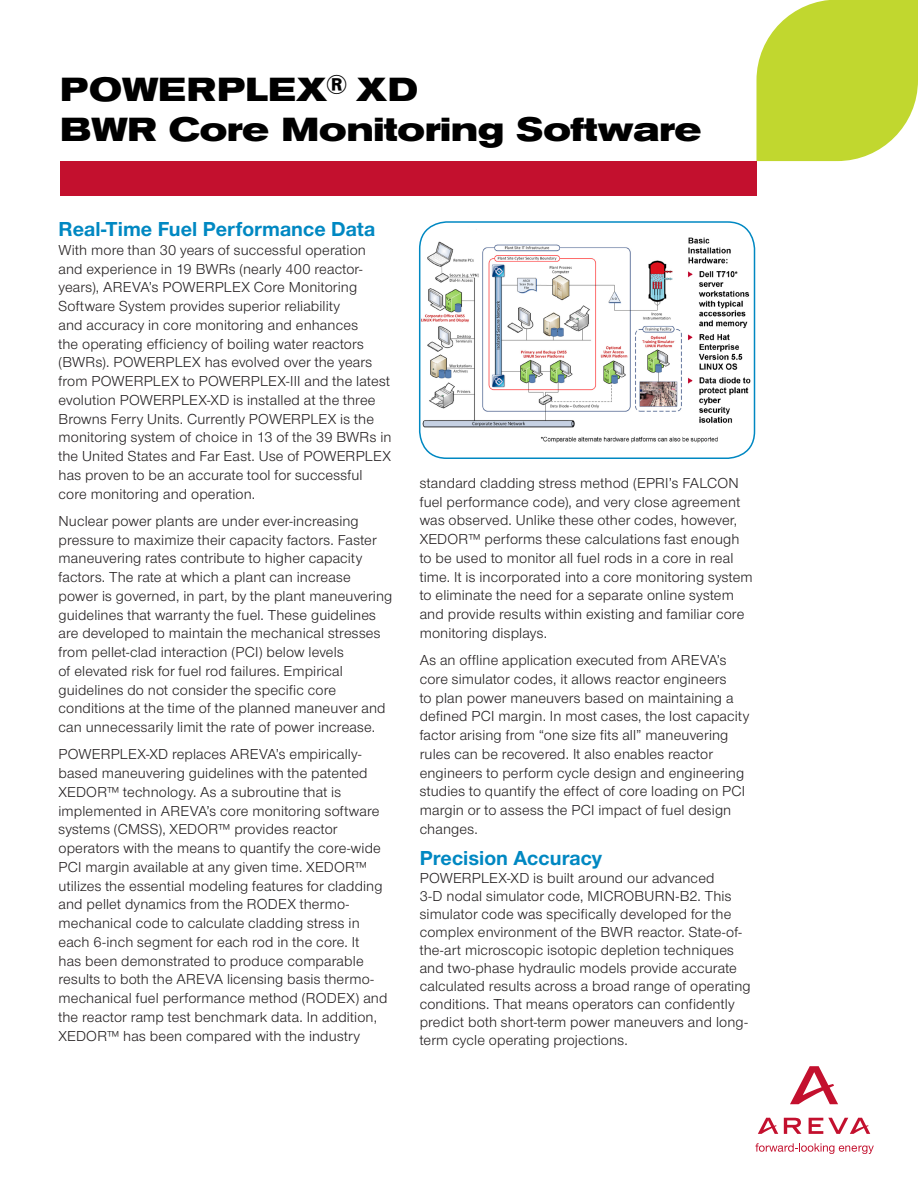
<style>
.page{position:relative;width:918px;height:1188px;background:#fff}
.page>*{position:absolute;margin:0;border:0;box-sizing:border-box;transform-origin:0 0}
.t1{font:700 expanded 33px "Akzidenz Grotesk BE";color:#000}
.t2{font:700 expanded 33px "Akzidenz Grotesk BE";letter-spacing:.02em;color:#000}
.Copy_SubHead{font:700 21px "Nimbus AREVA";letter-spacing:.005em;color:#0088c2}
.Copy_SubHead-2{font:15px/18.8px "Nimbus AREVA";letter-spacing:.01em;color:#231f20}
</style>
<div class="page">
<svg style="left:756px;top:0;width:162px;height:161px;background:#c8db47"></svg>
<div style="left:60px;top:161px;width:696px;height:34px;background:#c3102e"></div>
<svg style="left:790px;top:1066px;width:48px;height:38px"></svg>
<svg style="left:784px;top:1118px;width:17px;height:16px"></svg>
<svg style="left:758px;top:1118px;width:20px;height:16px"></svg>
<svg style="left:809px;top:1118px;width:61px;height:16px"></svg>
<svg style="left:755px;top:1143px;width:119px;height:11px"></svg>
<img style="left:420px;top:222px;width:335px;height:236px">
<div style="left:419px;top:221px;width:336px;height:238px;border:2px solid #0088c2;border-radius:27px"></div>
<p class="t2" style="left:60px;top:71px;width:360px">POWERPLEX<sup>®</sup> XD</p>
<p class="t1" style="left:60px;top:110px;width:643px">BWR Core Monitoring Software</p>
<p class="Copy_SubHead" style="left:58px;top:217px;width:318px">Real-Time Fuel Performance Data</p>
<p class="Copy_SubHead-2" style="left:58px;top:241px;width:335px">With more than 30 years of successful operation and experience in 19 BWRs (nearly 400 reactor&shy;years), AREVA’s POWERPLEX Core Monitoring Software System provides superior reliability<br>and accuracy in core monitoring and enhances<br>the operating efficiency of boiling water reactors (BWRs). POWERPLEX has evolved over the years from POWERPLEX to POWERPLEX-III and the latest evolution POWERPLEX-XD is installed at the three Browns Ferry Units. Currently POWERPLEX is the monitoring system of choice in 13 of the 39 BWRs in the United States and Far East. Use of POWERPLEX has proven to be an accurate tool for successful core monitoring and operation.</p>
<p class="Copy_SubHead-2" style="left:58px;top:512px;width:335px">Nuclear power plants are under ever-increasing pressure to maximize their capacity factors. Faster maneuvering rates contribute to higher capacity factors. The rate at which a plant can increase power is governed, in part, by the plant maneuvering guidelines that warranty the fuel. These guidelines are developed to maintain the mechanical stresses from pellet-clad interaction (PCI) below levels<br>of elevated risk for fuel rod failures. Empirical guidelines do not consider the specific core conditions at the time of the planned maneuver and can unnecessarily limit the rate of power increase.</p>
<p class="Copy_SubHead-2" style="left:58px;top:745px;width:331px">POWERPLEX-XD replaces AREVA’s empirically&shy;based maneuvering guidelines with the patented XEDOR™ technology. As a subroutine that is implemented in AREVA’s core monitoring software systems (CMSS), XEDOR™ provides reactor operators with the means to quantify the core-wide PCI margin available at any given time. XEDOR™ utilizes the essential modeling features for cladding and pellet dynamics from the RODEX thermo&shy;mechanical code to calculate cladding stress in each 6-inch segment for each rod in the core. It<br>has been demonstrated to produce comparable results to both the AREVA licensing basis thermo&shy;mechanical fuel performance method (RODEX) and the reactor ramp test benchmark data. In addition, XEDOR™ has been compared with the industry</p>
<p class="Copy_SubHead-2" style="left:420px;top:474px;width:335px">standard cladding stress method (EPRI’s FALCON fuel performance code), and very close agreement was observed. Unlike these other codes, however, XEDOR™ performs these calculations fast enough to be used to monitor all fuel rods in a core in real time. It is incorporated into a core monitoring system to eliminate the need for a separate online system and provide results within existing and familiar core monitoring displays.</p>
<p class="Copy_SubHead-2" style="left:420px;top:651px;width:331px">As an offline application executed from AREVA’s core simulator codes, it allows reactor engineers<br>to plan power maneuvers based on maintaining a defined PCI margin. In most cases, the lost capacity factor arising from “one size fits all” maneuvering rules can be recovered. It also enables reactor engineers to perform cycle design and engineering studies to quantify the effect of core loading on PCI margin or to assess the PCI impact of fuel design changes.</p>
<p class="Copy_SubHead" style="left:420px;top:845px;width:184px">Precision Accuracy</p>
<p class="Copy_SubHead-2" style="left:420px;top:869px;width:333px;line-height:18px">POWERPLEX-XD is built around our advanced<br>3-D nodal simulator code, MICROBURN-B2. This simulator code was specifically developed for the complex environment of the BWR reactor. State-of&shy;the-art microscopic isotopic depletion techniques and two-phase hydraulic models provide accurate calculated results across a broad range of operating conditions. That means operators can confidently predict both short-term power maneuvers and long&shy;term cycle operating projections.</p>
</div>
